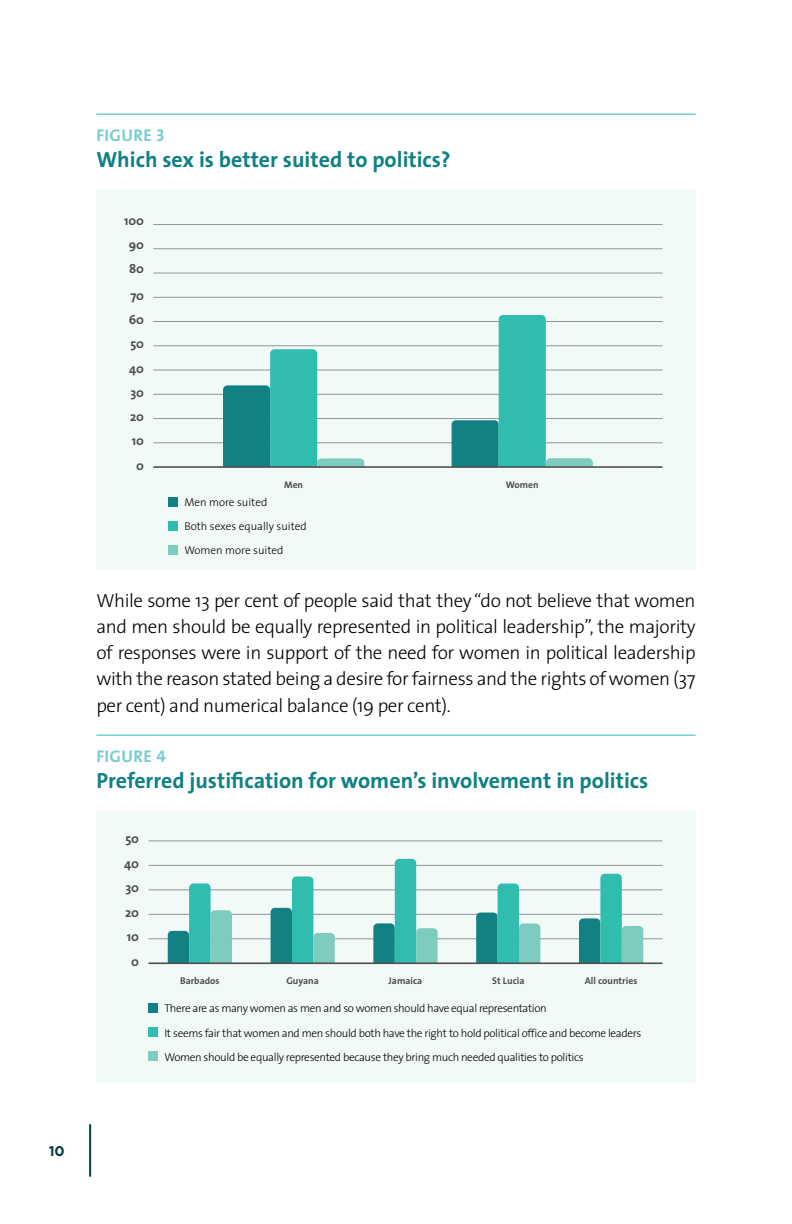
<style>
.page{position:relative;width:792px;height:1224px;background:#fff}
.page>*{position:absolute;margin:0;border:0;box-sizing:border-box;transform-origin:0 0}
.t1{font:700 22px "The Sans";color:#108182}
.t2{font:300 19px/26.2px "The Sans";letter-spacing:-.02em;color:#000;text-align:justify}
.t3{font:17px "The Sans Bold Caps";letter-spacing:.02em;color:#78cdd1}
.t4{font:700 14px "Gotham";color:#003e44}
.t5{font:700 13px "The Sans";color:#4d4d4f}
.t6{font:700 12.8px/24.2px "The Sans";color:#4d4d4f;text-align:center}
.t7{font:300 11.4px/24px "The Sans";letter-spacing:-.03em;color:#000}
.t8{font:300 11.2px/23.8px "The Sans";color:#000}
.t9{font:700 9.8px "The Sans";color:#4d4d4f}
.t10{font:700 9.6px "The Sans";color:#4d4d4f}
</style>
<div class="page">
<hr style="left:89px;top:1124px;width:2px;height:53px;background:#003e44">
<hr style="left:96px;top:113px;width:600px;height:2px;background:#78cdd1">
<div style="left:96px;top:190px;width:600px;height:380px;background:#f2faf8"></div>
<hr style="left:153px;top:321px;width:510px;height:1px;background:#939598">
<hr style="left:153px;top:345px;width:510px;height:1px;background:#939598">
<hr style="left:153px;top:370px;width:510px;height:1px;background:#939598">
<hr style="left:153px;top:394px;width:510px;height:1px;background:#939598">
<hr style="left:153px;top:418px;width:510px;height:1px;background:#939598">
<hr style="left:153px;top:442px;width:510px;height:1px;background:#939598">
<hr style="left:153px;top:297px;width:510px;height:1px;background:#939598">
<hr style="left:153px;top:248px;width:510px;height:1px;background:#939598">
<hr style="left:153px;top:273px;width:510px;height:1px;background:#939598">
<hr style="left:153px;top:224px;width:510px;height:1px;background:#939598">
<div style="left:169px;top:521px;width:9px;height:10px;background:#30bcae"></div>
<div style="left:169px;top:545px;width:9px;height:9px;background:#7ecbbf"></div>
<div style="left:169px;top:497px;width:9px;height:10px;background:#128183"></div>
<svg style="left:223px;top:349px;width:141px;height:117px"></svg>
<svg style="left:452px;top:315px;width:141px;height:151px"></svg>
<hr style="left:153px;top:466px;width:510px;height:2px;background:#4f4f51">
<div style="left:96px;top:811px;width:600px;height:271px;background:#f2faf8"></div>
<hr style="left:149px;top:841px;width:514px;height:1px;background:#939598">
<hr style="left:149px;top:865px;width:514px;height:1px;background:#939598">
<hr style="left:149px;top:890px;width:514px;height:1px;background:#939598">
<hr style="left:149px;top:914px;width:514px;height:1px;background:#939598">
<hr style="left:149px;top:938px;width:514px;height:1px;background:#939598">
<div style="left:149px;top:1028px;width:9px;height:9px;background:#30bcae"></div>
<div style="left:149px;top:1051px;width:9px;height:10px;background:#7ecbbf"></div>
<div style="left:149px;top:1004px;width:9px;height:9px;background:#128183"></div>
<svg style="left:168px;top:883px;width:64px;height:79px"></svg>
<svg style="left:271px;top:876px;width:64px;height:86px"></svg>
<svg style="left:373px;top:859px;width:65px;height:103px"></svg>
<svg style="left:476px;top:884px;width:64px;height:78px"></svg>
<svg style="left:579px;top:874px;width:64px;height:88px"></svg>
<hr style="left:149px;top:962px;width:514px;height:2px;background:#4f4f51">
<hr style="left:96px;top:734px;width:600px;height:2px;background:#78cdd1">
<p class="t3" style="left:96px;top:121px;width:70px">FIGURE 3</p>
<p class="t1" style="left:96px;top:141px;width:356px">Which sex is better suited to politics?</p>
<p class="t6" style="left:124px;top:208px;width:22px">100<br>90<br>80</p>
<p class="t6" style="left:130px;top:283px;width:15px">70</p>
<p class="t6" style="left:129px;top:307px;width:17px">60</p>
<p class="t6" style="left:130px;top:332px;width:15px">50</p>
<p class="t6" style="left:129px;top:356px;width:16px">40</p>
<p class="t6" style="left:130px;top:380px;width:15px">30</p>
<p class="t6" style="left:130px;top:404px;width:16px">20</p>
<p class="t6" style="left:132px;top:429px;width:14px">10</p>
<p class="t6" style="left:136px;top:453px;width:9px">0</p>
<p class="t8" style="left:184px;top:490px;width:84px">Men more suited</p>
<p class="t10" style="left:284px;top:477px;width:20px">Men</p>
<p class="t10" style="left:506px;top:477px;width:34px">Women</p>
<p class="t8" style="left:184px;top:514px;width:124px">Both sexes equally suited<br>Women more suited</p>
<p class="t2" style="left:96px;top:587px;width:601px">While some 13 per cent of people said that they “do not believe that women and men should be equally represented in political leadership”, the majority of responses were in support of the need for women in political leadership with the reason stated being a desire for fairness and the rights of women (37 per cent) and numerical balance (19 per cent).</p>
<p class="t3" style="left:96px;top:742px;width:71px">FIGURE 4</p>
<p class="t1" style="left:96px;top:762px;width:554px">Preferred justification for women’s involvement in politics</p>
<p class="t5" style="left:125px;top:828px;width:15px">50</p>
<p class="t5" style="left:124px;top:853px;width:17px">40</p>
<p class="t5" style="left:125px;top:877px;width:15px">30</p>
<p class="t5" style="left:125px;top:902px;width:16px">20</p>
<p class="t5" style="left:127px;top:926px;width:14px">10</p>
<p class="t5" style="left:131px;top:951px;width:9px">0</p>
<p class="t9" style="left:180px;top:973px;width:41px">Barbados</p>
<p class="t9" style="left:286px;top:973px;width:34px">Guyana</p>
<p class="t9" style="left:389px;top:973px;width:35px">Jamaica</p>
<p class="t9" style="left:492px;top:973px;width:34px">St Lucia</p>
<p class="t9" style="left:585px;top:973px;width:54px">All countries</p>
<p class="t7" style="left:164px;top:996px;width:384px">There are as many women as men and so women should have equal representation</p>
<p class="t7" style="left:164px;top:1020px;width:479px">It seems fair that women and men should both have the right to hold political office and become leaders<br>Women should be equally represented because they bring much needed qualities to politics</p>
<p class="t4" style="left:49px;top:1141px;width:18px">10</p>
</div>
